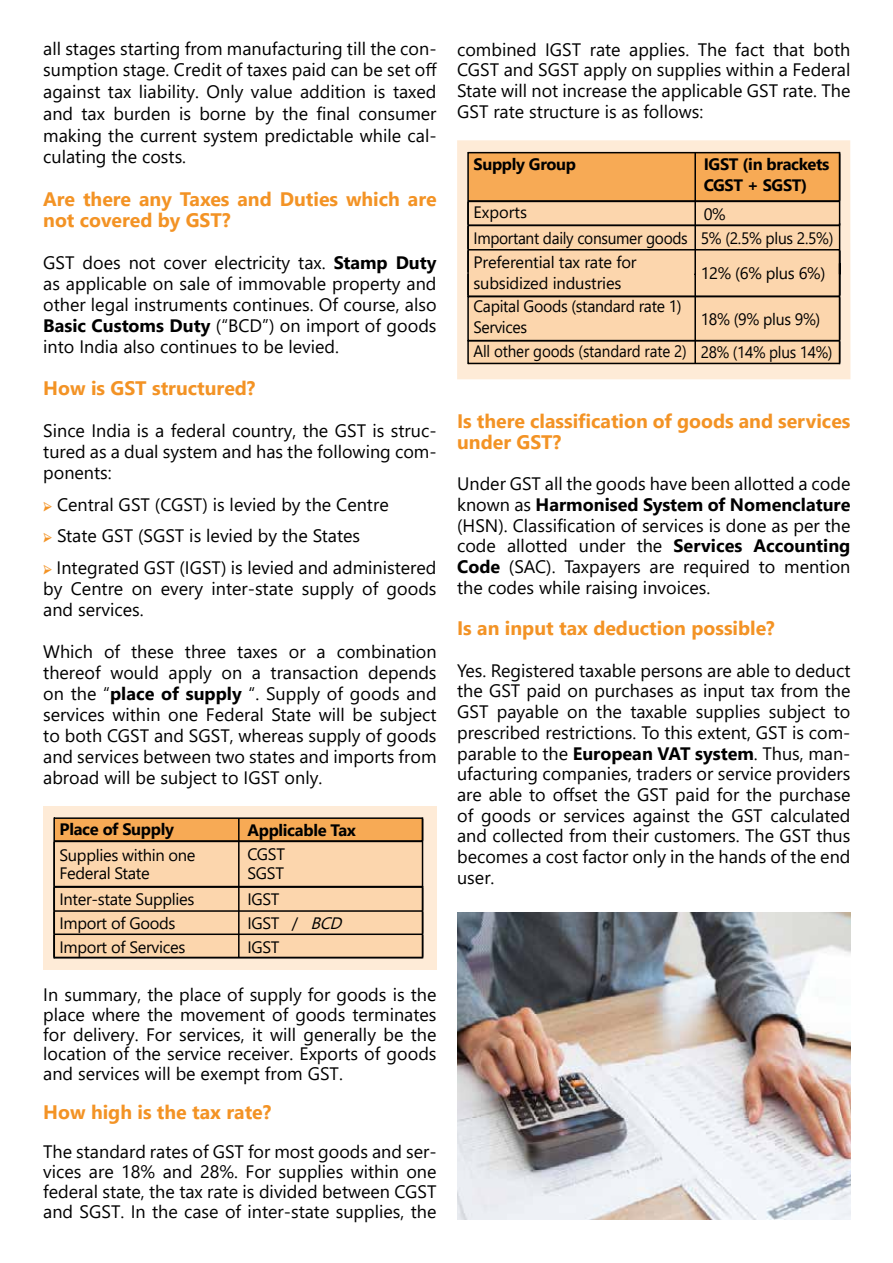
<style>
.page{position:relative;width:893px;height:1263px;background:#fff}
.page>*{position:absolute;margin:0;border:0;box-sizing:border-box;transform-origin:0 0}
.t1{font:700 19.5px/21px "Segoe UI";color:#f39325}
.t2{font:18px/20.7px "Segoe UI";color:#000;text-align:justify}
.t3{font:16.5px/24px "Segoe UI";letter-spacing:-.02em;color:#000}
.t4{font:16.5px/24px "Segoe UI";letter-spacing:-.02em;color:#000;scale:.96 1}
.t5{font:700 16.5px/21px "Segoe UI";letter-spacing:-.02em;color:#000}
.t6{font:16.5px/34.5px "Segoe UI";letter-spacing:-.02em;color:#000;scale:.95 1}
.t7{font:16.5px "Segoe UI";color:#000}
.s1{font-weight:700}
.s2{font-family:"Minion Pro";font-size:16.5px;color:#f39325}
.s3{font-style:italic}
</style>
<div class="page">
<div style="left:457px;top:140px;width:393px;height:239px;background:#feebd7"></div>
<div style="left:469px;top:202px;width:370px;height:161px;background:#fcd6ad"></div>
<div style="left:469px;top:153px;width:370px;height:47px;background:#f7aa55"></div>
<div style="left:469px;top:226px;width:371px;height:69px;background:#fcd6ad"></div>
<hr style="left:694px;top:274px;width:2px;height:21px;background:#000">
<hr style="left:839px;top:263px;width:1px;height:32px;background:#000">
<hr style="left:468px;top:295px;width:227px;height:2px;background:#000">
<hr style="left:695px;top:295px;width:145px;height:2px;background:#000">
<hr style="left:468px;top:200px;width:227px;height:2px;background:#000">
<hr style="left:695px;top:200px;width:145px;height:2px;background:#000">
<hr style="left:694px;top:202px;width:2px;height:23px;background:#000">
<hr style="left:839px;top:152px;width:1px;height:73px;background:#000">
<hr style="left:468px;top:225px;width:227px;height:1px;background:#000">
<hr style="left:695px;top:225px;width:145px;height:1px;background:#000">
<hr style="left:468px;top:152px;width:227px;height:1px;background:#000">
<hr style="left:467px;top:152px;width:2px;height:145px;background:#000">
<hr style="left:695px;top:152px;width:145px;height:1px;background:#000">
<hr style="left:694px;top:153px;width:2px;height:48px;background:#000">
<hr style="left:467px;top:296px;width:2px;height:45px;background:#000">
<hr style="left:694px;top:297px;width:2px;height:43px;background:#000">
<hr style="left:839px;top:297px;width:1px;height:43px;background:#000">
<hr style="left:468px;top:340px;width:227px;height:1px;background:#000">
<hr style="left:467px;top:340px;width:2px;height:24px;background:#000">
<hr style="left:695px;top:340px;width:145px;height:1px;background:#000">
<hr style="left:694px;top:341px;width:2px;height:22px;background:#000">
<svg style="left:839px;top:341px;width:1px;height:22px"></svg>
<hr style="left:468px;top:363px;width:227px;height:1px;background:#000">
<hr style="left:695px;top:363px;width:145px;height:1px;background:#000">
<img style="left:457px;top:912px;width:393px;height:307px">
<div style="left:43px;top:806px;width:394px;height:163px;background:#feebd7"></div>
<hr style="left:54px;top:817px;width:185px;height:2px;background:#000">
<hr style="left:53px;top:817px;width:2px;height:141px;background:#000">
<hr style="left:239px;top:817px;width:184px;height:2px;background:#000">
<svg style="left:54px;top:818px;width:369px;height:137px;background:#f0c597"></svg>
<hr style="left:54px;top:841px;width:185px;height:1px;background:#000">
<hr style="left:239px;top:841px;width:184px;height:1px;background:#000">
<div style="left:54px;top:886px;width:369px;height:72px;border:2px solid #000"></div>
<hr style="left:54px;top:886px;width:369px;height:1px;background:#000">
<p class="t2" style="left:43px;top:36px;width:395px;line-height:21.8px">all stages starting from manufacturing till the con&shy;sumption stage. Credit of taxes paid can be set off against tax liability. Only value addition is taxed and tax burden is borne by the final consumer making the current system predictable while cal&shy;culating the costs.</p>
<p class="t1" style="left:43px;top:187px;width:395px">Are there any Taxes and Duties which are not covered by GST?</p>
<p class="t2" style="left:43px;top:251px;width:395px">GST does not cover electricity tax. <span class="s1">Stamp Duty </span>as applicable on sale of immovable property and other legal instruments continues. Of course, also <span class="s1">Basic Customs Duty</span> (“BCD”) on import of goods into India also continues to be levied.</p>
<p class="t1" style="left:43px;top:376px;width:214px">How is GST structured?</p>
<p class="t2" style="left:43px;top:419px;width:395px">Since India is a federal country, the GST is struc&shy;tured as a dual system and has the following com&shy;ponents:</p>
<p class="t2" style="left:43px;top:492px;width:347px"><span class="s2">➢</span> Central GST (CGST) is levied by the Centre</p>
<p class="t2" style="left:43px;top:524px;width:318px"><span class="s2">➢</span> State GST (SGST is levied by the States</p>
<p class="t2" style="left:43px;top:555px;width:395px"><span class="s2">➢</span> Integrated GST (IGST) is levied and administered by Centre on every inter-state supply of goods and services.</p>
<p class="t2" style="left:43px;top:639px;width:395px">Which of these three taxes or a combination thereof would apply on a transaction depends on the “<span class="s1">place of supply</span> “. Supply of goods and services within one Federal State will be subject to both CGST and SGST, whereas supply of goods and services between two states and imports from abroad will be subject to IGST only.</p>
<p class="t5" style="left:60px;top:818px;width:116px">Place of Supply</p>
<p class="t3" style="left:60px;top:845px;width:138px;line-height:18px">Supplies within one<br>Federal State</p>
<p class="t3" style="left:60px;top:885px;width:136px">Inter-state Supplies<br>Import of Goods<br>Import of Services</p>
<p class="t5" style="left:247px;top:818px;width:110px">Applicable Tax</p>
<p class="t3" style="left:247px;top:843px;width:39px;line-height:19.5px">CGST<br>SGST</p>
<p class="t3" style="left:247px;top:886px;width:103px">IGST<br>IGST / <span class="s3">BCD<br></span>IGST</p>
<p class="t2" style="left:43px;top:983px;width:395px;line-height:19.6px">In summary, the place of supply for goods is the place where the movement of goods terminates for delivery. For services, it will generally be the location of the service receiver. Exports of goods and services will be exempt from GST.</p>
<p class="t1" style="left:43px;top:1100px;width:230px">How high is the tax rate?</p>
<p class="t2" style="left:43px;top:1140px;width:395px;line-height:19.8px">The standard rates of GST for most goods and ser&shy;vices are 18% and 28%. For supplies within one federal state, the tax rate is divided between CGST and SGST. In the case of inter-state supplies, the</p>
<p class="t2" style="left:457px;top:37px;width:395px">combined IGST rate applies. The fact that both CGST and SGST apply on supplies within a Federal State will not increase the applicable GST rate. The GST rate structure is as follows:</p>
<p class="t5" style="left:473px;top:152px;width:104px">Supply Group</p>
<p class="t7" style="left:473px;top:197px;width:55px">Exports</p>
<p class="t5" style="left:704px;top:153px;width:127px">IGST (in brackets<br>CGST + SGST)</p>
<p class="t3" style="left:704px;top:201px;width:24px">0%</p>
<p class="t4" style="left:473px;top:224px;width:225px">Important daily consumer goods<br>Preferential tax rate for</p>
<p class="t3" style="left:473px;top:269px;width:210px">subsidized industries<br>Capital Goods (standard rate 1)</p>
<p class="t4" style="left:473px;top:314px;width:224px">Services<br>All other goods (standard rate 2)</p>
<p class="t4" style="left:701px;top:301px;width:139px;line-height:32.5px">18% (9% plus 9%)<br>28% (14% plus 14%)</p>
<p class="t6" style="left:701px;top:220px;width:141px">5% (2.5% plus 2.5%)<br>12% (6% plus 6%)</p>
<p class="t1" style="left:457px;top:409px;width:395px">Is there classification of goods and services under GST?</p>
<p class="t2" style="left:457px;top:472px;width:395px">Under GST all the goods have been allotted a code known as <span class="s1">Harmonised System of Nomenclature </span>(HSN). Classification of services is done as per the code allotted under the <span class="s1">Services Accounting Code</span> (SAC). Taxpayers are required to mention the codes while raising invoices.</p>
<p class="t1" style="left:457px;top:616px;width:319px">Is an input tax deduction possible?</p>
<p class="t2" style="left:457px;top:658px;width:395px">Yes. Registered taxable persons are able to deduct the GST paid on purchases as input tax from the GST payable on the taxable supplies subject to prescribed restrictions. To this extent, GST is com&shy;parable to the <span class="s1">European VAT system</span>. Thus, man&shy;ufacturing companies, traders or service providers are able to offset the GST paid for the purchase of goods or services against the GST calculated and collected from their customers. The GST thus becomes a cost factor only in the hands of the end user.</p>
</div>
